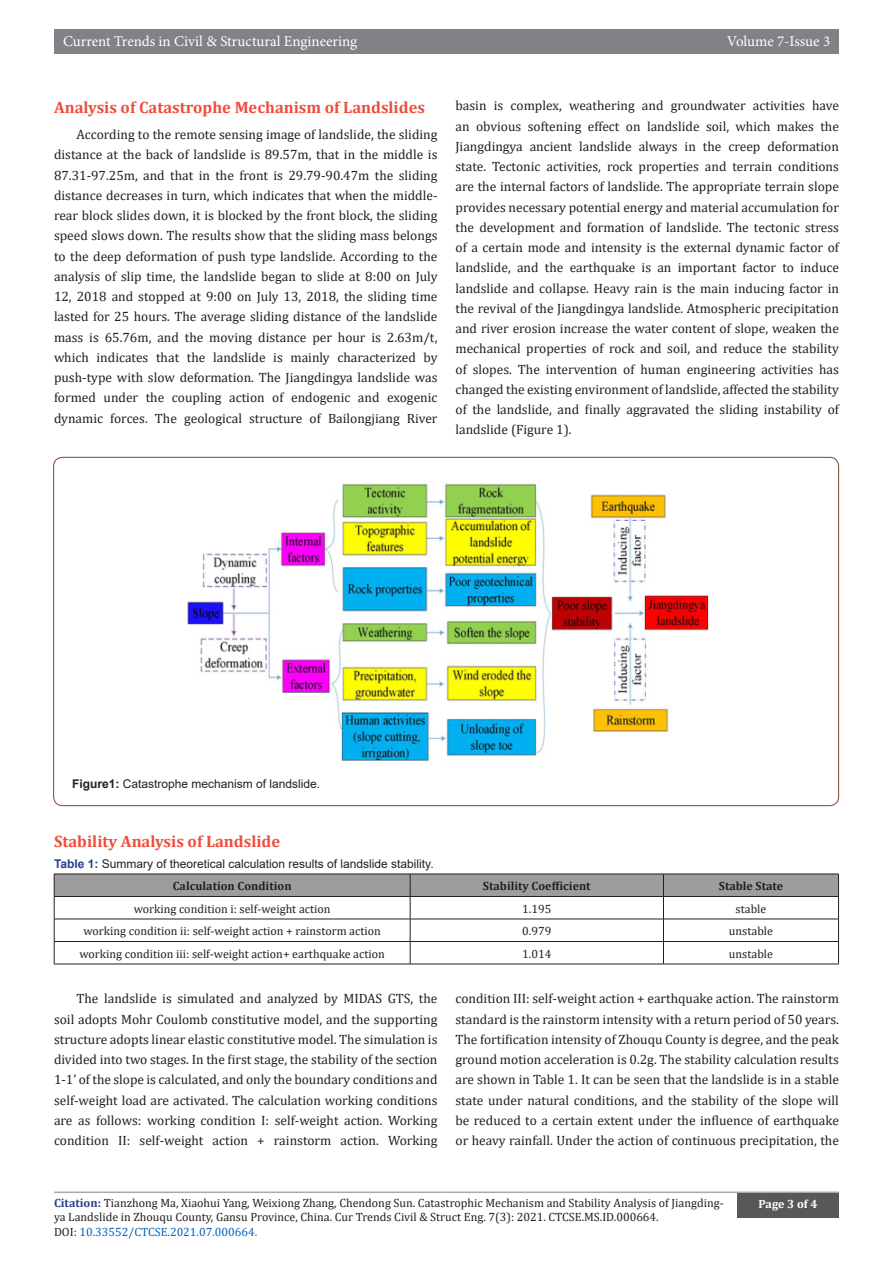
<style>
.page{position:relative;width:893px;height:1263px;background:#fff}
.page>*{position:absolute;margin:0;border:0;box-sizing:border-box;transform-origin:0 0}
.t1{font:700 16.5px "Cambria";color:#ef4c3a}
.t2{font:15px "Minion Pro";color:#fff}
.t3{font:13.5px/20.2px "Cambria";color:#231f20;text-align:justify}
.t4{font:12px/14.4px "Cambria";color:#231f20}
.t5{font:12px "Arial";color:#231f20}
.t6{font:700 12px "Cambria";color:#231f20}
.t7{font:12px "Cambria";color:#0563c1}
.t8{font:700 12px "Cambria";color:#fff}
.s1{font-weight:700}
.s2{font-weight:700;color:#253f8e}
.s3{color:#231f20}
</style>
<div class="page">
<hr style="left:54px;top:1191px;width:785px;height:2px;background:#a8a9ad">
<div style="left:54px;top:29px;width:785px;height:25px;background:#808285"></div>
<div style="left:737px;top:1193px;width:102px;height:24px;background:#57585a"></div>
<img style="left:187px;top:481px;width:522px;height:281px">
<svg style="left:54px;top:874px;width:785px;height:90px"></svg>
<hr style="left:54px;top:964px;width:356px;height:1px;background:#231f20">
<hr style="left:410px;top:964px;width:253px;height:1px;background:#231f20">
<hr style="left:663px;top:964px;width:176px;height:1px;background:#231f20">
<p class="t2" style="left:63px;top:31px;width:296px">Current Trends in Civil &amp; Structural Engineering</p>
<p class="t2" style="left:727px;top:31px;width:105px">Volume 7-Issue 3</p>
<p class="t1" style="left:54px;top:95px;width:372px">Analysis of Catastrophe Mechanism of Landslides</p>
<p class="t3" style="left:54px;top:124px;width:385px;text-indent:22px">According to the remote sensing image of landslide, the sliding distance at the back of landslide is 89.57m, that in the middle is 87.31-97.25m, and that in the front is 29.79-90.47m the sliding distance decreases in turn, which indicates that when the middle&shy;rear block slides down, it is blocked by the front block, the sliding speed slows down. The results show that the sliding mass belongs to the deep deformation of push type landslide. According to the analysis of slip time, the landslide began to slide at 8:00 on July 12, 2018 and stopped at 9:00 on July 13, 2018, the sliding time lasted for 25 hours. The average sliding distance of the landslide mass is 65.76m, and the moving distance per hour is 2.63m/t, which indicates that the landslide is mainly characterized by push-type with slow deformation. The Jiangdingya landslide was formed under the coupling action of endogenic and exogenic dynamic forces. The geological structure of Bailongjiang River</p>
<p class="t3" style="left:455px;top:96px;width:385px">basin is complex, weathering and groundwater activities have an obvious softening effect on landslide soil, which makes the Jiangdingya ancient landslide always in the creep deformation state. Tectonic activities, rock properties and terrain conditions are the internal factors of landslide. The appropriate terrain slope provides necessary potential energy and material accumulation for the development and formation of landslide. The tectonic stress of a certain mode and intensity is the external dynamic factor of landslide, and the earthquake is an important factor to induce landslide and collapse. Heavy rain is the main inducing factor in the revival of the Jiangdingya landslide. Atmospheric precipitation and river erosion increase the water content of slope, weaken the mechanical properties of rock and soil, and reduce the stability of slopes. The intervention of human engineering activities has changed the existing environment of landslide, affected the stability of the landslide, and finally aggravated the sliding instability of landslide (Figure 1).</p>
<p class="t5" style="left:72px;top:775px;width:250px"><span class="s1">Figure1:</span> Catastrophe mechanism of landslide.</p>
<p class="t1" style="left:54px;top:830px;width:228px">Stability Analysis of Landslide</p>
<p class="t5" style="left:54px;top:855px;width:381px"><span class="s2">Table 1:</span> Summary of theoretical calculation results of landslide stability.</p>
<p class="t6" style="left:173px;top:878px;width:120px">Calculation Condition</p>
<p class="t6" style="left:483px;top:878px;width:109px">Stability Coefficient</p>
<p class="t6" style="left:719px;top:878px;width:66px">Stable State</p>
<p class="t4" style="left:134px;top:902px;width:198px">working condition i: self-weight action</p>
<p class="t4" style="left:522px;top:902px;width:31px">1.195</p>
<p class="t4" style="left:736px;top:902px;width:32px">stable</p>
<p class="t4" style="left:83px;top:924px;width:299px">working condition ii: self-weight action + rainstorm action</p>
<p class="t4" style="left:522px;top:924px;width:31px">0.979</p>
<p class="t4" style="left:729px;top:924px;width:46px">unstable</p>
<p class="t4" style="left:79px;top:947px;width:307px">working condition iii: self-weight action+ earthquake action</p>
<p class="t4" style="left:522px;top:947px;width:31px">1.014</p>
<p class="t4" style="left:729px;top:947px;width:46px">unstable</p>
<p class="t3" style="left:54px;top:989px;width:385px;text-indent:22px">The landslide is simulated and analyzed by MIDAS GTS, the soil adopts Mohr Coulomb constitutive model, and the supporting structure adopts linear elastic constitutive model. The simulation is divided into two stages. In the first stage, the stability of the section 1-1’ of the slope is calculated, and only the boundary conditions and self-weight load are activated. The calculation working conditions are as follows: working condition I: self-weight action. Working condition II: self-weight action + rainstorm action. Working</p>
<p class="t3" style="left:455px;top:989px;width:385px">condition III: self-weight action + earthquake action. The rainstorm standard is the rainstorm intensity with a return period of 50 years.<br>The fortification intensity of Zhouqu County is degree, and the peak ground motion acceleration is 0.2g. The stability calculation results are shown in Table 1. It can be seen that the landslide is in a stable state under natural conditions, and the stability of the slope will be reduced to a certain extent under the influence of earthquake or heavy rainfall. Under the action of continuous precipitation, the</p>
<p class="t4" style="left:54px;top:1195px;width:671px"><span class="s2">Citation:</span> Tianzhong Ma, Xiaohui Yang, Weixiong Zhang, Chendong Sun. Catastrophic Mechanism and Stability Analysis of Jiangding&shy;ya Landslide in Zhouqu County, Gansu Province, China. Cur Trends Civil &amp; Struct Eng. 7(3): 2021. CTCSE.MS.ID.000664.</p>
<p class="t7" style="left:54px;top:1224px;width:205px"><span class="s3">DOI:</span> 10.33552/CTCSE.2021.07.000664.</p>
<p class="t8" style="left:758px;top:1196px;width:60px">Page 3 of 4</p>
</div>
